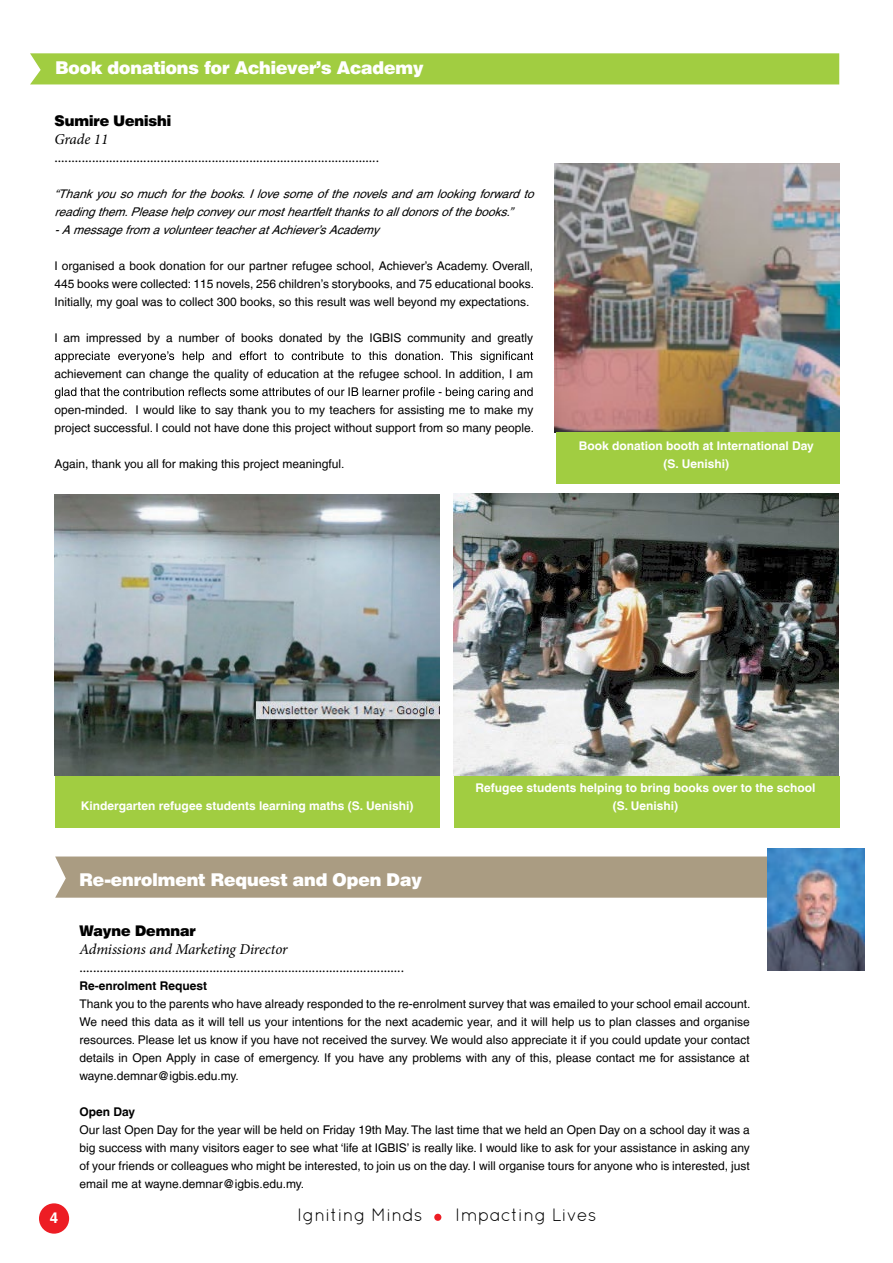
<style>
.page{position:relative;width:893px;height:1263px;background:#fff}
.page>*{position:absolute;margin:0;border:0;box-sizing:border-box;transform-origin:0 0}
.t1{font:900 18px "Helvetica BQ";color:#fff}
.t2{font:18px "Quicksand";color:#000}
.t3{font:15px/18px "Minion Pro";color:#000}
.t4{font:900 15px "Helvetica BQ";color:#000}
.t5{font:700 15px "Helvetica LT";color:#fff}
.t6{font:12px/18px "Helvetica LT";color:#000;text-align:justify}
.t7{font:italic 12px/18px "Helvetica LT";color:#000}
.t8{font:700 12px/18px "Helvetica LT";color:#fff;text-align:center}
.t9{font:700 12px "Helvetica LT";color:#000}
.s1{font-style:italic}
</style>
<div class="page">
<div style="left:39px;top:1203px;width:30px;height:31px;background:#ed1d24;border-radius:50%"></div>
<div style="left:434px;top:1214px;width:7px;height:7px;background:#ed1d24;border-radius:50%"></div>
<div style="left:30px;top:53px;width:809px;height:31px;background:#a1cd41"></div>
<svg style="left:55px;top:351px;width:478px;height:12px"></svg>
<svg style="left:55px;top:387px;width:478px;height:12px"></svg>
<img style="left:555px;top:163px;width:284px;height:269px">
<img style="left:54px;top:495px;width:386px;height:281px">
<img style="left:453px;top:494px;width:386px;height:282px">
<div style="left:556px;top:432px;width:283px;height:51px;background:#a1cd41"></div>
<div style="left:454px;top:776px;width:385px;height:52px;background:#a1cd41"></div>
<div style="left:55px;top:776px;width:385px;height:52px;background:#a1cd41"></div>
<div style="left:55px;top:856px;width:713px;height:42px;background:#aa9c82"></div>
<img style="left:768px;top:849px;width:96px;height:121px">
<h1 class="t1" style="left:55px;top:57px;width:370px">Book donations for Achiever’s Academy</h1>
<p class="t4" style="left:54px;top:112px;width:118px">Sumire Uenishi</p>
<p class="t3" style="left:54px;top:130px;width:327px"><span class="s1">Grade 11 </span>............................................................................................<span class="s1">...</span></p>
<p class="t7" style="left:54px;top:185px;width:485px">“Thank you so much for the books. I love some of the novels and am looking forward to readingthem.Pleasehelpconveyourmostheartfeltthankstoalldonorsofthebooks.” -Amessagefrom avolunteerteacheratAchiever’sAcademy</p>
<p class="t6" style="left:54px;top:257px;width:481px">I organised a book donation for our partner refugee school, Achiever’s Academy. Overall, 445 books were collected: 115 novels, 256 children’s storybooks, and 75 educational books.<br>Initially, my goal was to collect 300 books, so this result was well beyond my expectations.</p>
<p class="t6" style="left:54px;top:329px;width:480px">I am impressed by a number of books donated by the IGBIS community and greatly</p>
<p class="t6" style="left:54px;top:365px;width:480px">achievement can change the quality of education at the refugee school. In addition, I am</p>
<p class="t6" style="left:54px;top:401px;width:481px">open-minded. I would like to say thank you to my teachers for assisting me to make my project successful. I could not have done this project without support from so many people.</p>
<p class="t6" style="left:54px;top:455px;width:292px">Again, thank you all for making this project meaningful.</p>
<p class="t8" style="left:579px;top:437px;width:237px">Book donation booth at International Day (S. Uenishi)</p>
<p class="t8" style="left:476px;top:779px;width:341px">Refugee students helping to bring books over to the school</p>
<p class="t8" style="left:81px;top:797px;width:334px">Kindergarten refugee students learning maths (S. Uenishi)</p>
<p class="t8" style="left:613px;top:797px;width:67px">(S. Uenishi)</p>
<h1 class="t1" style="left:79px;top:869px;width:344px">Re-enrolment Request and Open Day</h1>
<p class="t4" style="left:79px;top:922px;width:118px">Wayne Demnar</p>
<p class="t3" style="left:79px;top:940px;width:327px"><span class="s1">Admissions and Marketing Director </span>............................................................................................<span class="s1">...</span></p>
<p class="t9" style="left:79px;top:978px;width:129px">Re-enrolment Request</p>
<p class="t6" style="left:79px;top:995px;width:673px">Thank you to the parents who have already responded to the re-enrolment survey that was emailed to your school email account.<br>We need this data as it will tell us your intentions for the next academic year, and it will help us to plan classes and organise resources. Please let us know if you have not received the survey. We would also appreciate it if you could update your contact details in Open Apply in case of emergency. If you have any problems with any of this, please contact me for assistance at wayne.demnar@igbis.edu.my.</p>
<p class="t9" style="left:79px;top:1104px;width:57px">Open Day</p>
<p class="t6" style="left:79px;top:1121px;width:672px">Our last Open Day for the year will be held on Friday 19th May. The last time that we held an Open Day on a school day it was a big success with many visitors eager to see what ‘life at IGBIS’ is really like. I would like to ask for your assistance in asking any of your friends or colleagues who might be interested, to join us on the day. I will organise tours for anyone who is interested, just email me at wayne.demnar@igbis.edu.my.</p>
<p class="t5" style="left:50px;top:1209px;width:10px">4</p>
<h1 class="t2" style="left:297px;top:1205px;width:127px">Igniting Minds</h1>
<h1 class="t2" style="left:455px;top:1205px;width:143px">Impacting Lives</h1>
</div>
